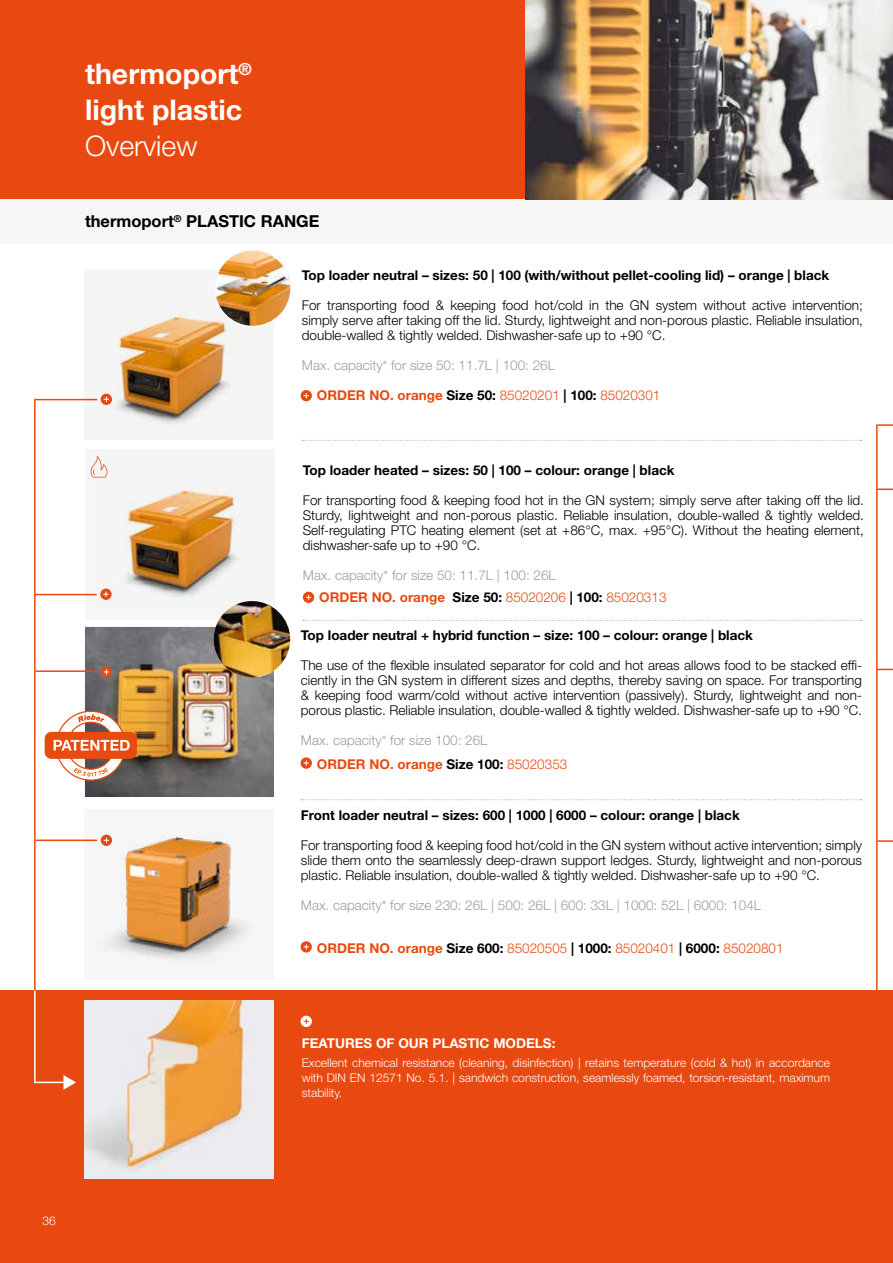
<style>
.page{position:relative;width:893px;height:1263px;background:#fff}
.page>*{position:absolute;margin:0;border:0;box-sizing:border-box;transform-origin:0 0}
.t1{font:700 28.5px/36px "Helvetica Neue LT Std";color:#fff}
.t2{font:300 28.5px "Helvetica Neue LT Std";color:#fff}
.t3{font:700 16.5px "Helvetica Neue LT Std";color:#000}
.t4{font:300 13.5px/15px "Helvetica Neue LT Std";color:#000;text-align:justify}
.t5{font:700 13.5px "Helvetica Neue LT Std";color:#000}
.t6{font:300 13.5px "Helvetica Neue LT Std";color:#9d9d9c}
.t7{font:300 13.5px "Helvetica Neue LT Std";color:#e84910}
.t8{font:700 13.5px "Helvetica Neue LT Std";color:#e84910}
.t9{font:700 13.5px "Helvetica Neue LT Std";color:#fff}
.t10{font:300 12px/15px "Helvetica Neue LT Std";color:#fff;text-align:justify}
.t11{font:300 12px "Helvetica Neue";color:#fff}
.s1{font-weight:700}
.s2{font-weight:700;color:#000}
.s3{color:#000}
.s4{font-weight:300}
</style>
<div class="page">
<div style="left:0;top:990px;width:893px;height:273px;background:#e84910"></div>
<div style="left:0;top:0;width:893px;height:200px;background:#e84910"></div>
<div style="left:0;top:199px;width:893px;height:44px;background:#f6f6f6"></div>
<img style="left:525px;top:0;width:368px;height:199px">
<div style="left:84px;top:270px;width:190px;height:170px;background:#f6f6f6"></div>
<svg style="left:302px;top:440px;width:559px;height:1px"></svg>
<div style="left:85px;top:450px;width:190px;height:170px;background:#f6f6f6"></div>
<svg style="left:303px;top:620px;width:558px;height:1px"></svg>
<svg style="left:301px;top:757px;width:11px;height:12px"></svg>
<svg style="left:304px;top:761px;width:5px;height:4px"></svg>
<div style="left:303px;top:592px;width:11px;height:11px;background:#e84910;border-radius:50%"></div>
<svg style="left:306px;top:595px;width:5px;height:5px"></svg>
<div style="left:301px;top:390px;width:11px;height:11px;background:#e84910;border-radius:50%"></div>
<svg style="left:304px;top:393px;width:5px;height:5px"></svg>
<div style="left:301px;top:941px;width:11px;height:11px;background:#e84910;border-radius:50%"></div>
<svg style="left:304px;top:944px;width:5px;height:5px"></svg>
<svg style="left:301px;top:799px;width:560px;height:1px"></svg>
<img style="left:85px;top:304px;width:152px;height:120px">
<img style="left:90px;top:456px;width:184px;height:157px">
<img style="left:85px;top:628px;width:189px;height:169px">
<img style="left:85px;top:834px;width:172px;height:130px">
<img style="left:214px;top:601px;width:76px;height:77px;border-radius:38px">
<img style="left:214px;top:250px;width:77px;height:76px;border-radius:38px">
<div style="left:214px;top:249px;width:78px;height:78px;border:2px solid #f6f6f6;border-radius:50%"></div>
<div style="left:301px;top:1016px;width:11px;height:11px;background:#fff;border-radius:50%"></div>
<svg style="left:304px;top:1019px;width:5px;height:5px"></svg>
<svg style="left:63px;top:1075px;width:13px;height:15px"></svg>
<hr style="left:34px;top:399px;width:2px;height:591px;background:#e84910">
<hr style="left:34px;top:990px;width:2px;height:93px;background:#fff">
<hr style="left:36px;top:670px;width:61px;height:2px;background:#e84910">
<hr style="left:35px;top:594px;width:62px;height:1px;background:#e84910">
<hr style="left:36px;top:399px;width:61px;height:1px;background:#e84910">
<hr style="left:36px;top:839px;width:61px;height:2px;background:#e84910">
<svg style="left:101px;top:666px;width:11px;height:12px"></svg>
<svg style="left:104px;top:670px;width:5px;height:4px"></svg>
<svg style="left:100px;top:589px;width:12px;height:11px"></svg>
<svg style="left:104px;top:592px;width:4px;height:4px"></svg>
<div style="left:101px;top:394px;width:11px;height:11px;background:#e84910;border-radius:50%"></div>
<svg style="left:104px;top:397px;width:5px;height:5px"></svg>
<div style="left:101px;top:835px;width:11px;height:11px;background:#e84910;border-radius:50%"></div>
<svg style="left:104px;top:838px;width:5px;height:4px"></svg>
<hr style="left:35px;top:1082px;width:32px;height:1px;background:#fff">
<hr style="left:876px;top:424px;width:2px;height:566px;background:#e84910">
<svg style="left:878px;top:840px;width:15px;height:2px"></svg>
<svg style="left:877px;top:669px;width:16px;height:1px"></svg>
<svg style="left:877px;top:488px;width:16px;height:2px"></svg>
<svg style="left:877px;top:424px;width:16px;height:2px"></svg>
<svg style="left:45px;top:711px;width:92px;height:70px"></svg>
<img style="left:84px;top:1001px;width:189px;height:178px">
<h1 class="t1" style="left:85px;top:55px;width:168px">thermoport<sup>® </sup>light plastic</h1>
<h1 class="t2" style="left:85px;top:129px;width:114px">Overview</h1>
<p class="t3" style="left:85px;top:211px;width:236px">thermoport<sup>®</sup> PLASTIC RANGE</p>
<p class="t5" style="left:302px;top:267px;width:529px">Top loader neutral – sizes: 50 | 100 (with/without pellet-cooling lid) – orange | black</p>
<p class="t4" style="left:302px;top:297px;width:563px">For transporting food &amp; keeping food hot/cold in the GN system without active intervention; simply serve after taking off the lid. Sturdy, lightweight and non-porous plastic. Reliable insulation, double-walled &amp; tightly welded. Dishwasher-safe up to +90 °C.</p>
<p class="t6" style="left:302px;top:357px;width:255px">Max. capacity* for size 50: 11.7L | 100: 26L</p>
<p class="t7" style="left:317px;top:387px;width:345px"><span class="s1">ORDER NO. orange</span> <span class="s2">Size 50:</span> 85020201 <span class="s2">| 100:</span> 85020301</p>
<p class="t5" style="left:303px;top:462px;width:373px">Top loader heated – sizes: 50 | 100 – colour: orange | black</p>
<p class="t4" style="left:303px;top:492px;width:563px">For transporting food &amp; keeping food hot in the GN system; simply serve after taking off the lid.<br>Sturdy, lightweight and non-porous plastic. Reliable insulation, double-walled &amp; tightly welded.<br>Self-regulating PTC heating element (set at +86°C, max. +95°C). Without the heating element, dishwasher-safe up to +90 °C.</p>
<p class="t6" style="left:303px;top:567px;width:255px">Max. capacity* for size 50: 11.7L | 100: 26L</p>
<p class="t7" style="left:319px;top:589px;width:349px"><span class="s1">ORDER NO. orange</span> <span class="s2">Size 50:</span> 85020206 <span class="s2">| 100:</span> 85020313</p>
<p class="t5" style="left:301px;top:627px;width:454px">Top loader neutral + hybrid function – size: 100 – colour: orange | black</p>
<p class="t4" style="left:301px;top:657px;width:563px">The use of the flexible insulated separator for cold and hot areas allows food to be stacked effi&shy;ciently in the GN system in different sizes and depths, thereby saving on space. For transporting &amp; keeping food warm/cold without active intervention (passively). Sturdy, lightweight and non&shy;porous plastic. Reliable insulation, double-walled &amp; tightly welded. Dishwasher-safe up to +90 °C.</p>
<p class="t6" style="left:301px;top:732px;width:188px">Max. capacity* for size 100: 26L</p>
<p class="t8" style="left:317px;top:755px;width:252px">ORDER NO. orange <span class="s3">Size 100:</span> <span class="s4">85020353</span></p>
<p class="t5" style="left:301px;top:807px;width:440px">Front loader neutral – sizes: 600 | 1000 | 6000 – colour: orange | black</p>
<p class="t4" style="left:301px;top:837px;width:563px">For transporting food &amp; keeping food hot/cold in the GN system without active intervention; simply slide them onto the seamlessly deep-drawn support ledges. Sturdy, lightweight and non-porous plastic. Reliable insulation, double-walled &amp; tightly welded. Dishwasher-safe up to +90 °C.</p>
<p class="t6" style="left:301px;top:897px;width:462px">Max. capacity* for size 230: 26L | 500: 26L | 600: 33L | 1000: 52L | 6000: 104L</p>
<p class="t7" style="left:317px;top:939px;width:468px"><span class="s1">ORDER NO. orange</span> <span class="s2">Size 600:</span> 85020505 <span class="s2">| 1000:</span> 85020401 <span class="s2">| 6000:</span> 85020801</p>
<p class="t9" style="left:302px;top:1034px;width:255px">FEATURES OF OUR PLASTIC MODELS:</p>
<p class="t10" style="left:302px;top:1055px;width:530px">Excellent chemical resistance (cleaning, disinfection) | retains temperature (cold &amp; hot) in accordance with DIN EN 12571 No. 5.1. | sandwich construction, seamlessly foamed, torsion-resistant, maximum stability.</p>
<p class="t11" style="left:43px;top:1211px;width:15px">36</p>
</div>
